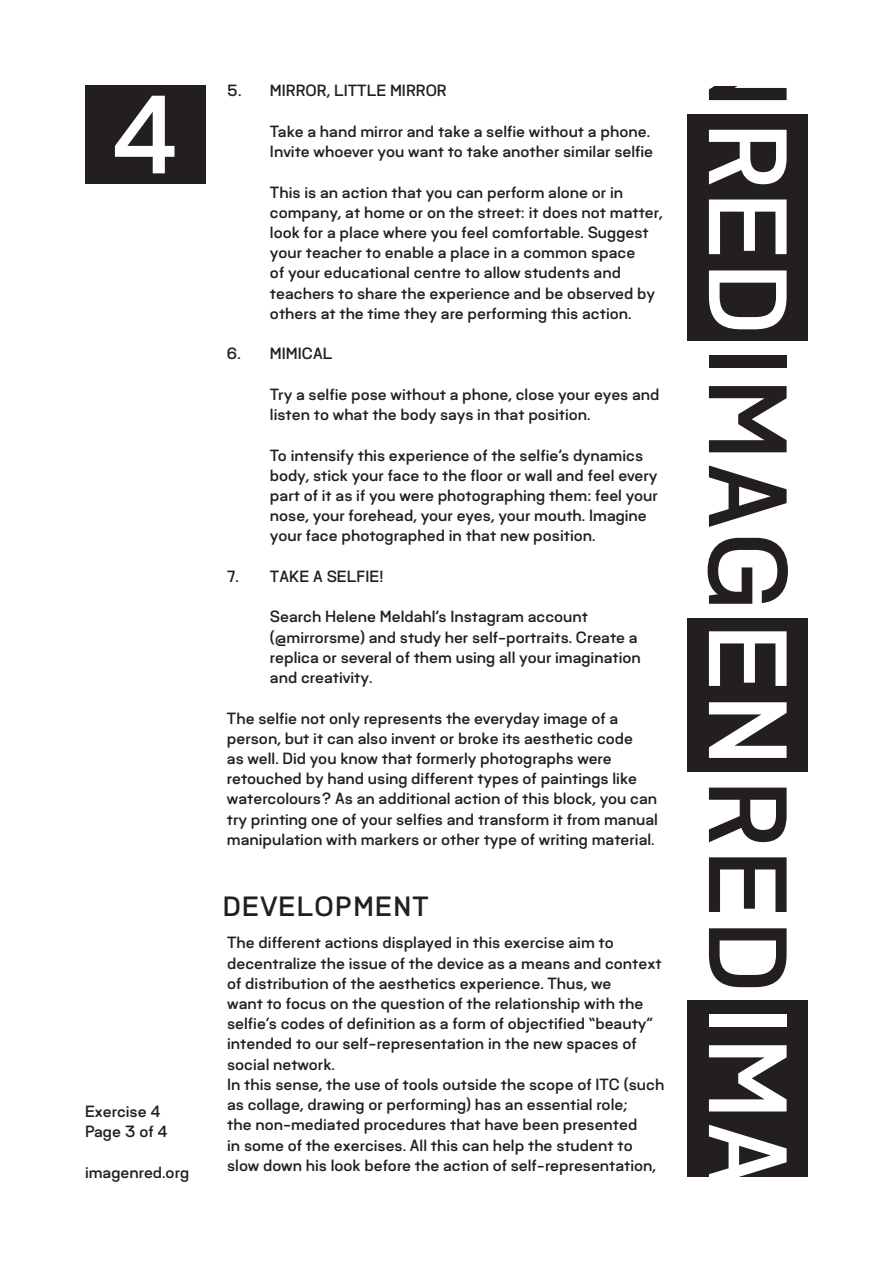
<style>
.page{position:relative;width:893px;height:1263px;background:#fff}
.page>*{position:absolute;margin:0;border:0;box-sizing:border-box;transform-origin:0 0}
.t1{font:600 102.9px "Rather";letter-spacing:.03em;color:#231f20}
.t2{font:600 102.75px "Rather";color:#fff}
.t3{font:600 25.8px "Rather";letter-spacing:.05em;color:#231f20}
.t4{font:600 15px/20.2px "Rather";color:#231f20}
.s1{color:#fff}
</style>
<div class="page">
<div style="left:85px;top:85px;width:120px;height:99px;background:#231f20"></div>
<div style="left:687px;top:618px;width:121px;height:154px;background:#231f20"></div>
<div style="left:687px;top:114px;width:121px;height:229px;background:#231f20"></div>
<div style="left:687px;top:341px;width:121px;height:277px;background:#fff"></div>
<div style="left:687px;top:1000px;width:121px;height:263px;background:#231f20"></div>
<div style="left:675px;top:1178px;width:154px;height:85px;background:#fff"></div>
<h2 class="t2" style="left:110px;top:69px;width:71px">4</h2>
<p class="t4" style="left:85px;top:1101px;width:84px">Exercise 4<br>Page 3 of 4</p>
<p class="t4" style="left:85px;top:1162px;width:106px">imagenred.org</p>
<p class="t4" style="left:227px;top:81px;width:221px">5. MIRROR, LITTLE MIRROR</p>
<p class="t4" style="left:270px;top:121px;width:385px">Take a hand mirror and take a selfie without a phone.<br>Invite whoever you want to take another similar selfie</p>
<p class="t4" style="left:270px;top:182px;width:394px">This is an action that you can perform alone or in company, at home or on the street: it does not matter, look for a place where you feel comfortable. Suggest your teacher to enable a place in a common space<br>of your educational centre to allow students and teachers to share the experience and be observed by others at the time they are performing this action.</p>
<p class="t4" style="left:227px;top:344px;width:107px">6. MIMICAL</p>
<p class="t4" style="left:270px;top:384px;width:391px">Try a selfie pose without a phone, close your eyes and listen to what the body says in that position.</p>
<p class="t4" style="left:270px;top:445px;width:389px">To intensify this experience of the selfie’s dynamics body, stick your face to the floor or wall and feel every part of it as if you were photographing them: feel your nose, your forehead, your eyes, your mouth. Imagine your face photographed in that new position.</p>
<p class="t4" style="left:227px;top:566px;width:158px">7. TAKE A SELFIE!</p>
<p class="t4" style="left:270px;top:607px;width:372px">Search Helene Meldahl’s Instagram account (@mirrorsme) and study her self-portraits. Create a replica or several of them using all your imagination and creativity.</p>
<p class="t4" style="left:227px;top:708px;width:432px">The selfie not only represents the everyday image of a person, but it can also invent or broke its aesthetic code<br>as well. Did you know that formerly photographs were retouched by hand using different types of paintings like watercolours? As an additional action of this block, you can try printing one of your selfies and transform it from manual manipulation with markers or other type of writing material.</p>
<h3 class="t3" style="left:223px;top:890px;width:207px">DEVELOPMENT</h3>
<p class="t4" style="left:227px;top:932px;width:439px">The different actions displayed in this exercise aim to decentralize the issue of the device as a means and context of distribution of the aesthetics experience. Thus, we<br>want to focus on the question of the relationship with the selfie’s codes of definition as a form of objectified “beauty” intended to our self-representation in the new spaces of social network.<br>In this sense, the use of tools outside the scope of ITC (such as collage, drawing or performing) has an essential role;<br>the non-mediated procedures that have been presented<br>in some of the exercises. All this can help the student to slow down his look before the action of self-representation,</p>
<h1 class="t1" style="left:813px;top:-34px;width:1306px;rotate:90deg">EN<span class="s1">RED</span>IMAG<span class="s1">EN</span>RED<span class="s1">IMAG</span></h1>
</div>
